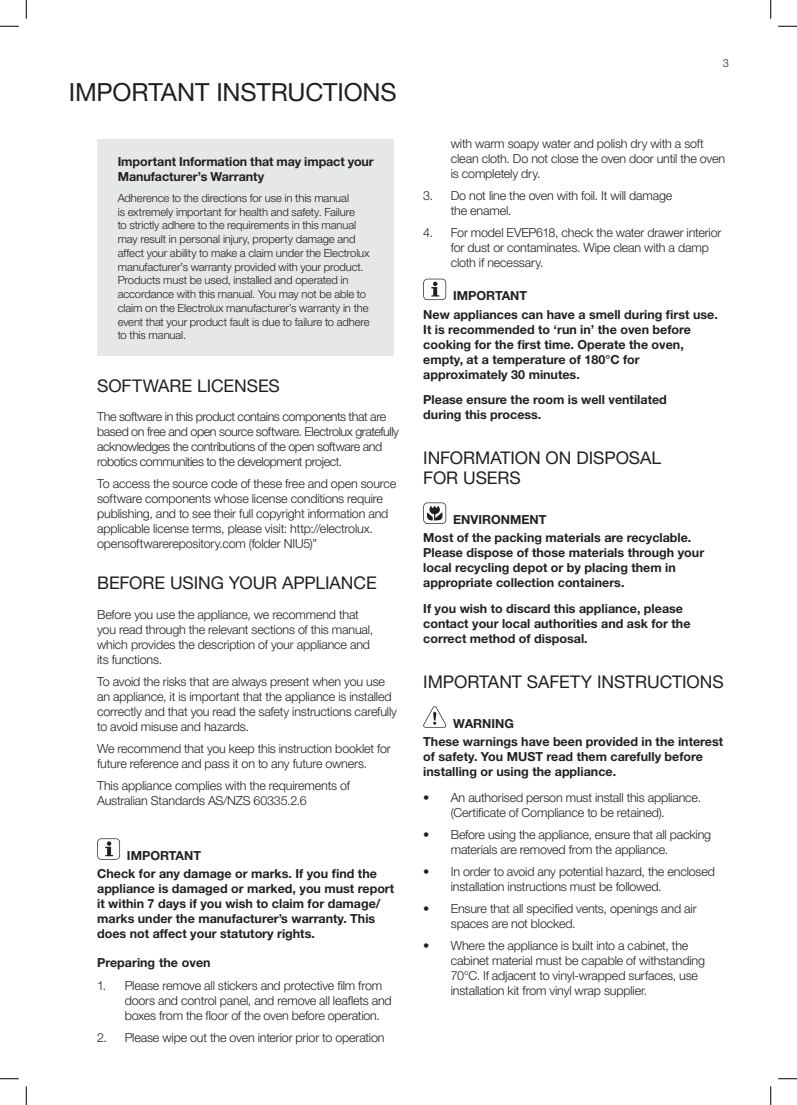
<style>
.page{position:relative;width:797px;height:1105px;background:#fff}
.page>*{position:absolute;margin:0;border:0;box-sizing:border-box;transform-origin:0 0}
.t1{font:25px "Helvetica Neue LT Std";letter-spacing:-.005em;color:#231f20}
.t2{font:17.5px/20px "Helvetica Neue LT Std";letter-spacing:-.005em;color:#231f20}
.t3{font:300 12.5px/15px "Helvetica Neue LT Std";letter-spacing:-.015em;color:#231f20}
.t4{font:700 12.5px/15px "Helvetica Neue LT Std";color:#231f20}
.t5{font:300 12.5px/15px "Helvetica Neue LT Std";letter-spacing:-.035em;color:#231f20}
.t6{font:300 11.25px/13.8px "Helvetica Neue LT Std";letter-spacing:-.01em;color:#231f20}
.t7{font:11.25px "Helvetica Neue LT Std";color:#57585a}
</style>
<div class="page">
<svg style="left:97px;top:838px;width:23px;height:22px"></svg>
<div style="left:98px;top:839px;width:21px;height:20px;background:#fff;border-radius:3px"></div>
<svg style="left:105px;top:841px;width:8px;height:15px"></svg>
<svg style="left:423px;top:279px;width:23px;height:21px"></svg>
<div style="left:424px;top:279px;width:21px;height:20px;background:#fff;border-radius:3px"></div>
<svg style="left:431px;top:282px;width:8px;height:14px"></svg>
<svg style="left:423px;top:502px;width:23px;height:22px"></svg>
<div style="left:424px;top:503px;width:21px;height:20px;background:#fff;border-radius:3px"></div>
<svg style="left:427px;top:506px;width:15px;height:14px"></svg>
<svg style="left:423px;top:706px;width:23px;height:22px"></svg>
<div style="left:97px;top:139px;width:296px;height:216px;background:#e6e7e9"></div>
<svg style="left:0;top:25px;width:19px;height:2px"></svg>
<svg style="left:778px;top:25px;width:19px;height:2px"></svg>
<svg style="left:0;top:1078px;width:19px;height:1px"></svg>
<svg style="left:778px;top:1078px;width:19px;height:1px"></svg>
<svg style="left:25px;top:0;width:2px;height:19px"></svg>
<svg style="left:25px;top:1086px;width:2px;height:19px"></svg>
<svg style="left:770px;top:0;width:1px;height:19px"></svg>
<svg style="left:770px;top:1086px;width:1px;height:19px"></svg>
<h1 class="t1" style="left:69px;top:77px;width:329px">IMPORTANT INSTRUCTIONS</h1>
<p class="t4" style="left:118px;top:154px;width:257px">Important Information that may impact your<br>Manufacturer’s Warranty</p>
<p class="t6" style="left:118px;top:191px;width:253px">Adherence to the directions for use in this manual<br>is extremely important for health and safety. Failure<br>to strictly adhere to the requirements in this manual may result in personal injury, property damage and affect your ability to make a claim under the Electrolux manufacturer’s warranty provided with your product.<br>Products must be used, installed and operated in accordance with this manual. You may not be able to claim on the Electrolux manufacturer’s warranty in the event that your product fault is due to failure to adhere to this manual.</p>
<h2 class="t2" style="left:97px;top:375px;width:184px">SOFTWARE LICENSES</h2>
<p class="t5" style="left:97px;top:409px;width:303px">The software in this product contains components that are based on free and open source software. Electrolux gratefully acknowledges the contributions of the open software and robotics communities to the development project.</p>
<p class="t3" style="left:97px;top:476px;width:301px">To access the source code of these free and open source software components whose license conditions require publishing, and to see their full copyright information and applicable license terms, please visit: http://electrolux. opensoftwarerepository.com (folder NIU5)”</p>
<h2 class="t2" style="left:97px;top:573px;width:281px">BEFORE USING YOUR APPLIANCE</h2>
<p class="t3" style="left:97px;top:606px;width:277px">Before you use the appliance, we recommend that you read through the relevant sections of this manual, which provides the description of your appliance and its functions.</p>
<p class="t3" style="left:97px;top:673px;width:301px">To avoid the risks that are always present when you use an appliance, it is important that the appliance is installed correctly and that you read the safety instructions carefully to avoid misuse and hazards.</p>
<p class="t3" style="left:97px;top:741px;width:295px">We recommend that you keep this instruction booklet for future reference and pass it on to any future owners.</p>
<p class="t3" style="left:97px;top:778px;width:254px">This appliance complies with the requirements of<br>Australian Standards AS/NZS 60335.2.6</p>
<p class="t4" style="left:97px;top:846px;width:281px;line-height:18.5px;text-indent:30px">IMPORTANT<br>Check for any damage or marks. If you find the</p>
<p class="t4" style="left:97px;top:881px;width:298px">appliance is damaged or marked, you must report it within 7 days if you wish to claim for damage/ marks under the manufacturer’s warranty. This does not affect your statutory rights.</p>
<p class="t4" style="left:97px;top:955px;width:115px">Preparing the oven</p>
<p class="t3" style="left:125px;top:977px;width:269px;text-indent:-28px">1. Please remove all stickers and protective film from doors and control panel, and remove all leaflets and boxes from the floor of the oven before operation.</p>
<p class="t3" style="left:97px;top:1029px;width:289px">2. Please wipe out the oven interior prior to operation</p>
<p class="t7" style="left:722px;top:56px;width:8px">3</p>
<p class="t3" style="left:451px;top:136px;width:276px">with warm soapy water and polish dry with a soft clean cloth. Do not close the oven door until the oven is completely dry.</p>
<p class="t3" style="left:451px;top:188px;width:223px;text-indent:-28px">3. Do not line the oven with foil. It will damage the enamel.</p>
<p class="t3" style="left:451px;top:225px;width:272px;text-indent:-28px">4. For model EVEP618, check the water drawer interior for dust or contaminates. Wipe clean with a damp cloth if necessary.</p>
<p class="t4" style="left:423px;top:286px;width:296px;line-height:18.5px;text-indent:30px">IMPORTANT<br>New appliances can have a smell during first use.</p>
<p class="t4" style="left:423px;top:321px;width:269px">It is recommended to ‘run in’ the oven before cooking for the first time. Operate the oven, empty, at a temperature of 180°C for approximately 30 minutes.</p>
<p class="t4" style="left:423px;top:392px;width:245px">Please ensure the room is well ventilated during this process.</p>
<h2 class="t2" style="left:423px;top:448px;width:239px">INFORMATION ON DISPOSAL<br>FOR USERS</h2>
<p class="t4" style="left:423px;top:510px;width:269px;line-height:18.5px;text-indent:30px">ENVIRONMENT<br>Most of the packing materials are recyclable.</p>
<p class="t4" style="left:423px;top:545px;width:282px">Please dispose of those materials through your local recycling depot or by placing them in appropriate collection containers.</p>
<p class="t4" style="left:423px;top:601px;width:269px">If you wish to discard this appliance, please contact your local authorities and ask for the correct method of disposal.</p>
<h2 class="t2" style="left:423px;top:671px;width:302px">IMPORTANT SAFETY INSTRUCTIONS</h2>
<p class="t4" style="left:423px;top:714px;width:301px;line-height:18.5px;text-indent:30px">WARNING<br>These warnings have been provided in the interest</p>
<p class="t4" style="left:423px;top:749px;width:281px">of safety. You MUST read them carefully before installing or using the appliance.</p>
<p class="t3" style="left:451px;top:790px;width:252px;text-indent:-28px">• An authorised person must install this appliance. (Certificate of Compliance to be retained).</p>
<p class="t3" style="left:451px;top:827px;width:262px;text-indent:-28px">• Before using the appliance, ensure that all packing materials are removed from the appliance.</p>
<p class="t3" style="left:451px;top:864px;width:265px;text-indent:-28px">• In order to avoid any potential hazard, the enclosed installation instructions must be followed.</p>
<p class="t3" style="left:451px;top:901px;width:247px;text-indent:-28px">• Ensure that all specified vents, openings and air spaces are not blocked.</p>
<p class="t3" style="left:451px;top:938px;width:256px;text-indent:-28px">• Where the appliance is built into a cabinet, the cabinet material must be capable of withstanding 70°C. If adjacent to vinyl-wrapped surfaces, use installation kit from vinyl wrap supplier.</p>
</div>
